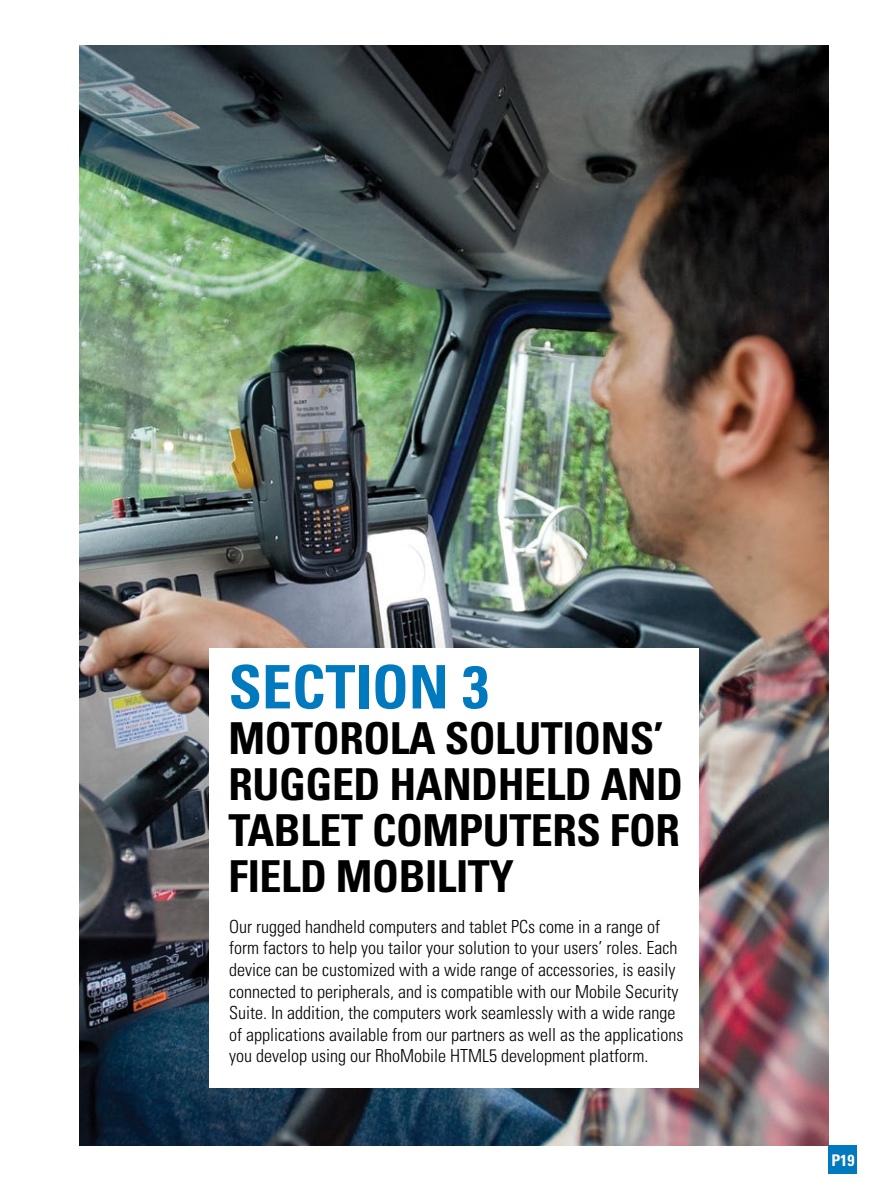
<style>
.page{position:relative;width:874px;height:1191px;background:#fff}
.page>*{position:absolute;margin:0;border:0;box-sizing:border-box;transform-origin:0 0}
.t1{font:700 condensed 60px "Univers LT Std";color:#0079bf}
.t2{font:700 condensed 44px/46px "Univers LT Std";letter-spacing:-.01em;color:#000}
.t3{font:300 condensed 18px/21.6px "Univers LT Std";color:#000}
.t4{font:700 condensed 16px "Univers LT Std";color:#fff}
</style>
<div class="page">
<div style="left:828px;top:1145px;width:28px;height:29px;background:#0079bf"></div>
<img style="left:79px;top:45px;width:749px;height:1100px">
<div style="left:209px;top:648px;width:489px;height:439px;background:#fff"></div>
<h1 class="t1" style="left:228px;top:650px;width:262px">SECTION 3</h1>
<h2 class="t2" style="left:228px;top:715px;width:456px">MOTOROLA SOLUTIONS’<br>RUGGED HANDHELD AND<br>TABLET COMPUTERS FOR<br>FIELD MOBILITY</h2>
<p class="t3" style="left:229px;top:915px;width:455px">Our rugged handheld computers and tablet PCs come in a range of form factors to help you tailor your solution to your users’ roles. Each device can be customized with a wide range of accessories, is easily connected to peripherals, and is compatible with our Mobile Security Suite. I n addition, the computers work seamlessly with a wide range of applications available from our partners as well as the applications you develop using our RhoMobile HTML5 development platform.</p>
<p class="t4" style="left:830px;top:1150px;width:25px">P19</p>
</div>
